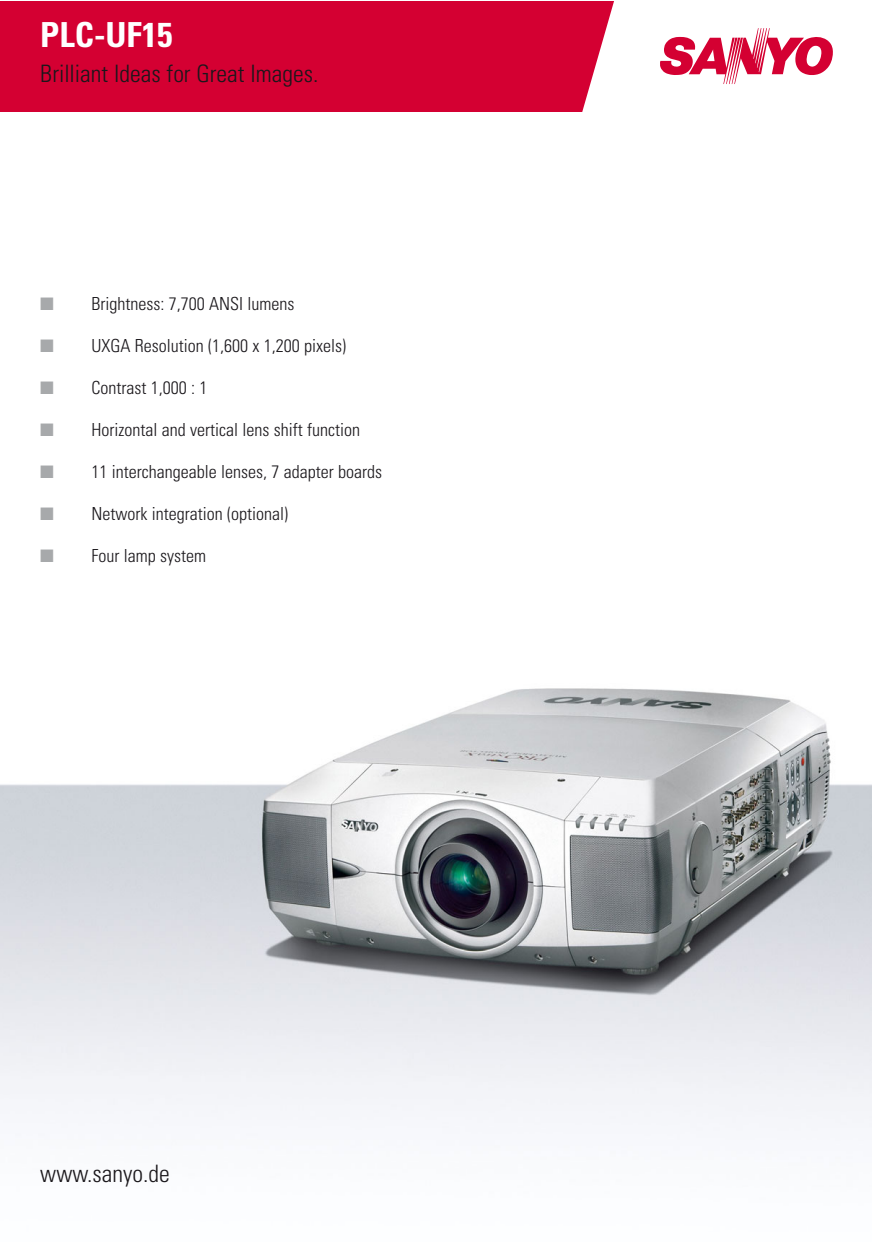
<style>
.page{position:relative;width:872px;height:1242px;background:#fff}
.page>*{position:absolute;margin:0;border:0;box-sizing:border-box;transform-origin:0 0}
.t1{font:700 condensed 34.5px "Univers";color:#fff}
.t2{font:300 condensed 24px "Univers";color:#1a171b}
.t3{font:300 condensed 18px "Univers";color:#1a171b}
.s1{color:#a7a9ab}
</style>
<div class="page">
<div style="left:0;top:1px;width:614px;height:110px;background:#d40032"></div>
<svg style="left:660px;top:28px;width:173px;height:56px"></svg>
<img style="left:0;top:688px;width:872px;height:439px">
<h1 class="t1" style="left:40px;top:22px;width:134px">PLC-UF15</h1>
<h2 class="t2" style="left:40px;top:64px;width:279px">Brilliant Ideas for Great Images.</h2>
<p class="t3" style="left:40px;top:297px;width:256px"><span class="s1">■</span> Brightness: 7,700 ANSI lumens</p>
<p class="t3" style="left:40px;top:339px;width:307px"><span class="s1">■</span> UXGA Resolution (1,600 x 1,200 pixels)</p>
<p class="t3" style="left:40px;top:381px;width:169px"><span class="s1">■</span> Contrast 1,000 : 1</p>
<p class="t3" style="left:40px;top:423px;width:321px"><span class="s1">■</span> Horizontal and vertical lens shift function</p>
<p class="t3" style="left:40px;top:465px;width:343px"><span class="s1">■</span> 11 interchangeable lenses, 7 adapter boards</p>
<p class="t3" style="left:40px;top:507px;width:249px"><span class="s1">■</span> Network integration (optional)</p>
<p class="t3" style="left:40px;top:549px;width:167px"><span class="s1">■</span> Four lamp system</p>
<h2 class="t2" style="left:40px;top:1164px;width:131px">www.sanyo.de</h2>
</div>
